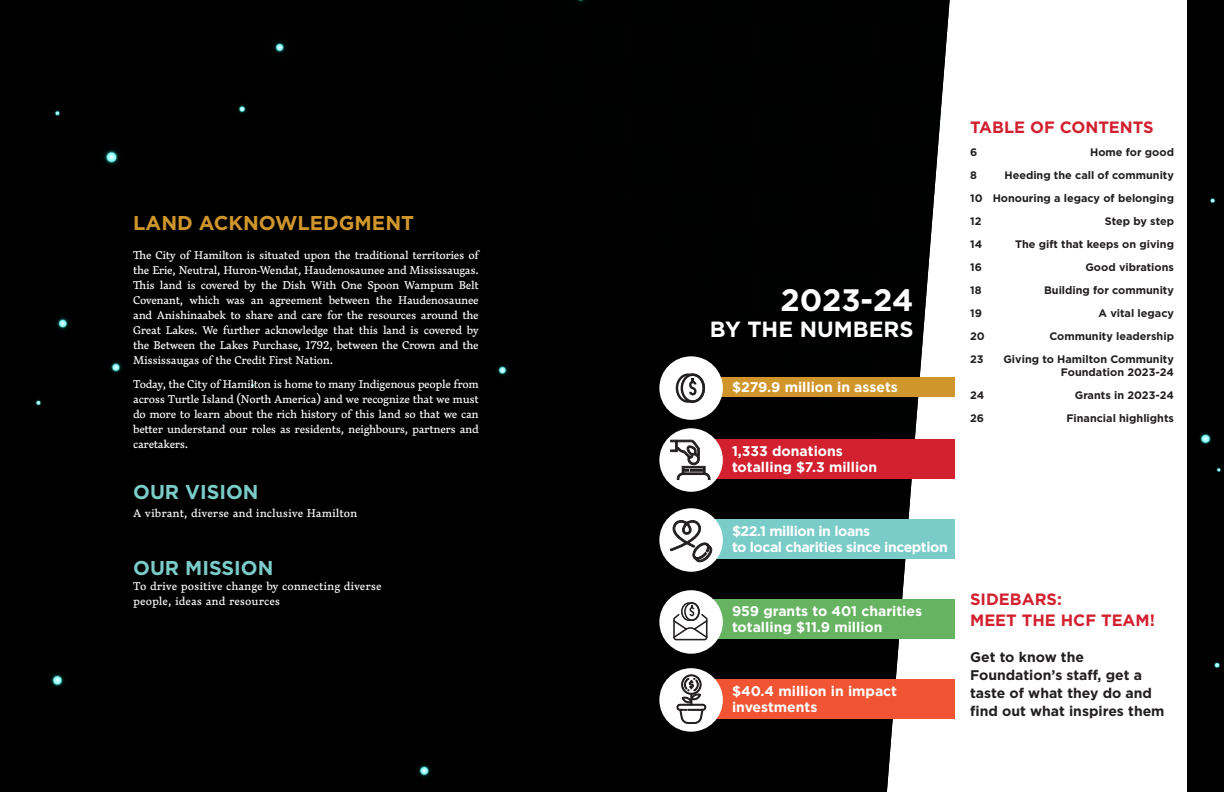
<style>
.page{position:relative;width:1224px;height:792px;background:#fff}
.page>*{position:absolute;margin:0;border:0;box-sizing:border-box;transform-origin:0 0}
.t1{font:700 31px "Gotham";letter-spacing:-.005em;color:#fff}
.t2{font:700 22px "Gotham";color:#fff}
.BODY_COPY{font:700 20px "Gotham";color:#7accc8}
.t3{font:700 20px "Gotham";color:#d1962b}
.t4{font:700 16.4px/21px "Gotham";color:#d2202f}
.t5{font:700 14px/16px "Gotham";color:#fff}
.t6{font:700 14px/18px "Gotham";color:#231f20}
.t7{font:700 14px/16px "Gotham";letter-spacing:-.03em;color:#fff}
.Body_Copy{font:11px/15px "Dederon";letter-spacing:-.03em;color:#fff;text-align:justify}
.BODY_COPY-2{font:11px/15px "Dederon";color:#fff}
.t8{font:700 10.9px/13px "Gotham";color:#231f20;text-align:right}
</style>
<div class="page">
<div style="left:0;top:0;width:950px;height:792px;background:#000"></div>
<div style="left:217px;top:403px;width:18px;height:18px;background:#000;border-radius:50%"></div>
<div style="left:684px;top:377px;width:270px;height:20px;background:#d1962b"></div>
<div style="left:684px;top:439px;width:270px;height:39px;background:#d2202f"></div>
<div style="left:684px;top:679px;width:270px;height:40px;background:#f05433"></div>
<div style="left:684px;top:519px;width:270px;height:40px;background:#7accc8"></div>
<div style="left:684px;top:600px;width:270px;height:39px;background:#66b361"></div>
<div style="left:661px;top:358px;width:60px;height:60px;background:#fff;border-radius:50%"></div>
<div style="left:659px;top:356px;width:64px;height:64px;border:3px solid #fff;border-radius:50%"></div>
<div style="left:661px;top:430px;width:60px;height:60px;background:#fff;border-radius:50%"></div>
<div style="left:659px;top:428px;width:64px;height:64px;border:3px solid #fff;border-radius:50%"></div>
<div style="left:661px;top:510px;width:60px;height:60px;background:#fff;border-radius:50%"></div>
<div style="left:659px;top:508px;width:64px;height:64px;border:3px solid #fff;border-radius:50%"></div>
<div style="left:661px;top:592px;width:60px;height:60px;background:#fff;border-radius:50%"></div>
<div style="left:659px;top:590px;width:64px;height:64px;border:3px solid #fff;border-radius:50%"></div>
<div style="left:661px;top:670px;width:60px;height:60px;background:#fff;border-radius:50%"></div>
<div style="left:659px;top:668px;width:64px;height:64px;border:3px solid #fff;border-radius:50%"></div>
<div style="left:1188px;top:0;width:36px;height:792px;background:#000"></div>
<svg style="left:676px;top:374px;width:29px;height:29px"></svg>
<svg style="left:670px;top:520px;width:42px;height:42px"></svg>
<svg style="left:673px;top:602px;width:35px;height:38px"></svg>
<svg style="left:676px;top:674px;width:30px;height:50px"></svg>
<svg style="left:670px;top:440px;width:41px;height:40px"></svg>
<p class="t3" style="left:133px;top:212px;width:282px">LAND ACKNOWLEDGMENT</p>
<p class="Body_Copy" style="left:133px;top:248px;width:347px">The City of Hamilton is situated upon the traditional territories of the Erie, Neutral, Huron-Wendat, Haudenosaunee and Mississaugas.<br>This land is covered by the Dish With One Spoon Wampum Belt Covenant, which was an agreement between the Haudenosaunee and Anishinaabek to share and care for the resources around the Great Lakes. We further acknowledge that this land is covered by the Between the Lakes Purchase, 1792, between the Crown and the Mississaugas of the Credit First Nation.</p>
<p class="Body_Copy" style="left:133px;top:377px;width:347px">Today, the City of Hamilton is home to many Indigenous people from across Turtle Island (North America) and we recognize that we must do more to learn about the rich history of this land so that we can better understand our roles as residents, neighbours, partners and caretakers.</p>
<p class="BODY_COPY" style="left:133px;top:480px;width:127px">OUR VISION</p>
<p class="BODY_COPY-2" style="left:133px;top:505px;width:226px">A vibrant, diverse and inclusive Hamilton</p>
<p class="BODY_COPY" style="left:133px;top:556px;width:142px">OUR MISSION</p>
<p class="BODY_COPY-2" style="left:133px;top:578px;width:250px">To drive positive change by connecting diverse people, ideas and resources</p>
<p class="t1" style="left:780px;top:282px;width:135px">2023-24</p>
<p class="t2" style="left:710px;top:317px;width:205px">BY THE NUMBERS</p>
<p class="t5" style="left:732px;top:378px;width:167px">$279.9 million in assets</p>
<p class="t5" style="left:732px;top:442px;width:147px">1,333 donations totalling $7.3 million</p>
<p class="t7" style="left:732px;top:522px;width:217px">$22.1 million in loans<br>to local charities since inception</p>
<p class="t5" style="left:732px;top:602px;width:192px">959 grants to 401 charities totalling $11.9 million</p>
<p class="t5" style="left:732px;top:682px;width:167px">$40.4 million in impact investments</p>
<p class="t4" style="left:970px;top:116px;width:185px">TABLE OF CONTENTS</p>
<p class="t8" style="left:970px;top:146px;width:9px">6</p>
<p class="t8" style="left:1090px;top:146px;width:85px">Home for good</p>
<p class="t8" style="left:970px;top:169px;width:8px">8</p>
<p class="t8" style="left:1004px;top:169px;width:171px">Heeding the call of community</p>
<p class="t8" style="left:970px;top:192px;width:205px">10 Honouring a legacy of belonging</p>
<p class="t8" style="left:970px;top:215px;width:13px">12</p>
<p class="t8" style="left:1105px;top:215px;width:71px">Step by step</p>
<p class="t8" style="left:970px;top:238px;width:14px">14</p>
<p class="t8" style="left:1015px;top:238px;width:160px">The gift that keeps on giving</p>
<p class="t8" style="left:970px;top:261px;width:13px">16</p>
<p class="t8" style="left:1085px;top:261px;width:90px">Good vibrations</p>
<p class="t8" style="left:970px;top:284px;width:13px">18</p>
<p class="t8" style="left:1044px;top:284px;width:131px">Building for community</p>
<p class="t8" style="left:970px;top:307px;width:13px">19</p>
<p class="t8" style="left:1099px;top:307px;width:77px">A vital legacy</p>
<p class="t8" style="left:970px;top:330px;width:16px">20</p>
<p class="t8" style="left:1049px;top:330px;width:126px">Community leadership</p>
<p class="t8" style="left:970px;top:353px;width:15px">23</p>
<p class="t8" style="left:1003px;top:353px;width:172px">Giving to Hamilton Community<br>Foundation 2023-24</p>
<p class="t8" style="left:970px;top:389px;width:16px">24</p>
<p class="t8" style="left:1075px;top:389px;width:101px">Grants in 2023-24</p>
<p class="t8" style="left:970px;top:412px;width:15px">26</p>
<p class="t8" style="left:1066px;top:412px;width:109px">Financial highlights</p>
<p class="t4" style="left:970px;top:588px;width:187px">SIDEBARS:<br>MEET THE HCF TEAM!</p>
<p class="t6" style="left:970px;top:648px;width:196px">Get to know the<br>Foundation’s staff, get a taste of what they do and find out what inspires them</p>
</div>
